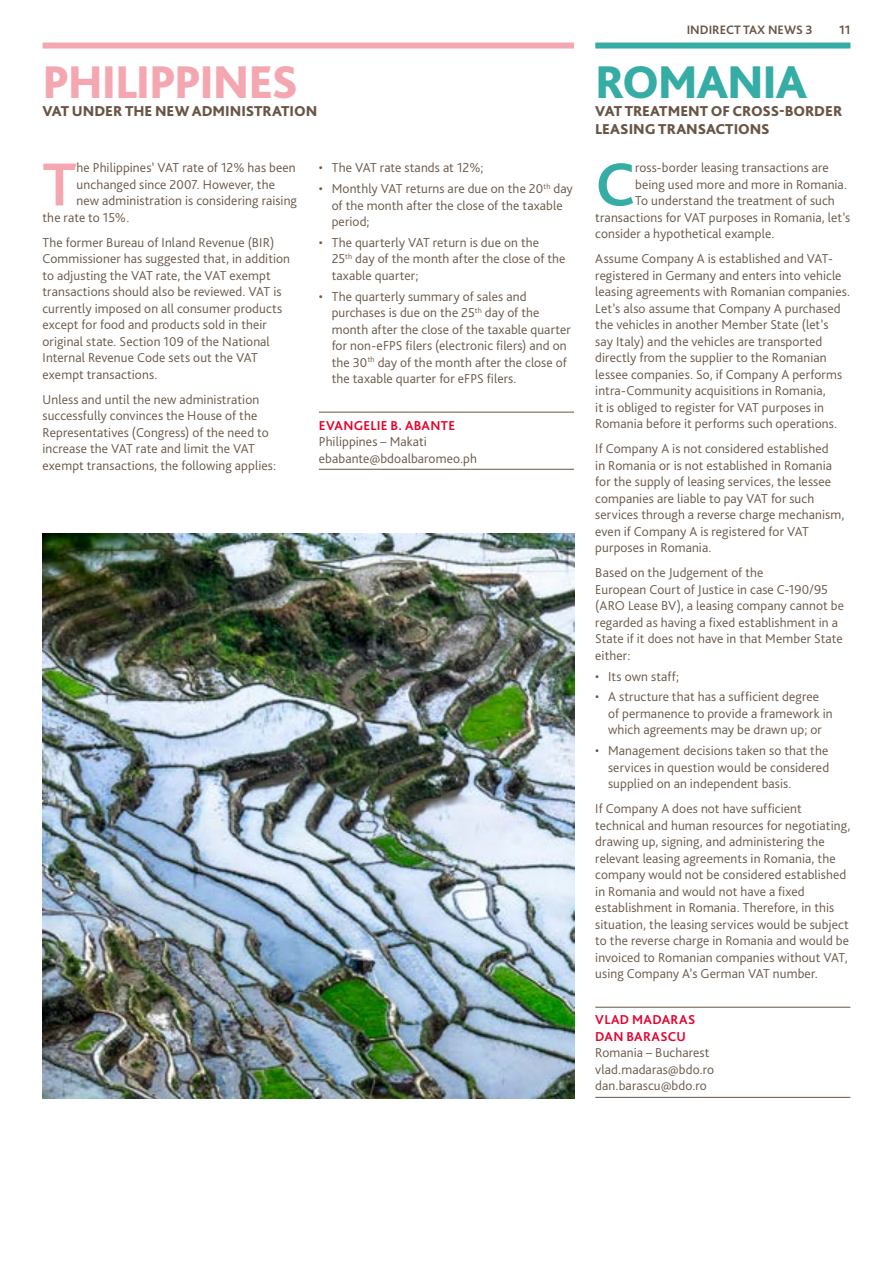
<style>
.page{position:relative;width:893px;height:1263px;background:#fff}
.page>*{position:absolute;margin:0;border:0;box-sizing:border-box;transform-origin:0 0}
.t1{font:700 63.6px "Bliss Pro";color:#35aca4}
.t2{font:700 63.6px "Bliss Pro";color:#f4a7b0}
.t3{font:800 48px "Bliss Pro";letter-spacing:-.03em;color:#f4a7b0}
.t4{font:800 48px "Bliss Pro";letter-spacing:-.025em;color:#35aca4}
.t5{font:800 15px/18px "Bliss Pro";letter-spacing:-.005em;color:#685546}
.t6{font:300 13.5px/16.5px "Bliss Pro";letter-spacing:.01em;color:#685546}
.t7{font:700 13.5px/16.5px "Bliss Pro";letter-spacing:.02em;color:#e4032e}
.t8{font:700 12.75px "Bliss Pro";color:#685546}
</style>
<div class="page">
<div style="left:595px;top:43px;width:255px;height:6px;background:#35aca4"></div>
<hr style="left:595px;top:1007px;width:255px;height:1px;background:#685546">
<hr style="left:595px;top:1097px;width:255px;height:1px;background:#685546">
<div style="left:43px;top:43px;width:531px;height:6px;background:#f4a7b0"></div>
<hr style="left:319px;top:412px;width:255px;height:1px;background:#685546">
<hr style="left:319px;top:469px;width:255px;height:1px;background:#685546">
<img style="left:43px;top:533px;width:531px;height:565px">
<h2 class="t3" style="left:43px;top:52px;width:257px">PHILIPPINES</h2>
<p class="t5" style="left:43px;top:102px;width:276px">VAT UNDER THE NEW ADMINISTRATION</p>
<h1 class="t2" style="left:43px;top:145px;width:36px">T</h1>
<p class="t6" style="left:77px;top:159px;width:221px">he Philippines’ VAT rate of 12% has been</p>
<p class="t6" style="left:77px;top:176px;width:200px">unchanged since 2007. However, the</p>
<p class="t6" style="left:77px;top:192px;width:222px">new administration is considering raising</p>
<p class="t6" style="left:43px;top:209px;width:88px">the rate to 15%.</p>
<p class="t6" style="left:43px;top:234px;width:249px">The former Bureau of Inland Revenue (BIR)<br>Commissioner has suggested that, in addition to adjusting the VAT rate, the VAT exempt transactions should also be reviewed. VAT is currently imposed on all consumer products except for food and products sold in their original state. Section 109 of the National Internal Revenue Code sets out the VAT exempt transactions.</p>
<p class="t6" style="left:43px;top:391px;width:235px">Unless and until the new administration successfully convinces the House of the Representatives (Congress) of the need to increase the VAT rate and limit the VAT exempt transactions, the following applies:</p>
<p class="t6" style="left:319px;top:159px;width:166px">• The VAT rate stands at 12%;</p>
<p class="t6" style="left:332px;top:180px;width:243px;text-indent:-13px">• Monthly VAT returns are due on the 20<sup>th</sup> day of the month after the close of the taxable period;</p>
<p class="t6" style="left:332px;top:234px;width:235px;text-indent:-13px">• The quarterly VAT return is due on the<br>25<sup>th</sup> day of the month after the close of the taxable quarter;</p>
<p class="t6" style="left:332px;top:288px;width:241px;text-indent:-13px">• The quarterly summary of sales and purchases is due on the 25<sup>th</sup> day of the month after the close of the taxable quarter for non-eFPS filers (electronic filers) and on the 30<sup>th</sup> day of the month after the close of the taxable quarter for eFPS filers.</p>
<p class="t7" style="left:319px;top:416px;width:138px">EVANGELIE B. ABANTE</p>
<p class="t6" style="left:319px;top:433px;width:160px">Philippines – Makati ebabante@bdoalbaromeo.ph</p>
<p class="t8" style="left:687px;top:22px;width:128px">INDIRECT TAX NEWS 3</p>
<p class="t8" style="left:839px;top:22px;width:13px">11</p>
<h2 class="t4" style="left:595px;top:52px;width:213px">ROMANIA</h2>
<p class="t5" style="left:595px;top:102px;width:249px">VAT TREATMENT OF CROSS-BORDER<br>LEASING TRANSACTIONS</p>
<h1 class="t1" style="left:595px;top:145px;width:41px">C</h1>
<p class="t6" style="left:635px;top:159px;width:195px">ross-border leasing transactions are</p>
<p class="t6" style="left:635px;top:176px;width:213px">being used more and more in Romania.</p>
<p class="t6" style="left:635px;top:192px;width:201px">To understand the treatment of such</p>
<p class="t6" style="left:595px;top:209px;width:257px">transactions for VAT purposes in Romania, let’s</p>
<p class="t6" style="left:595px;top:225px;width:181px">consider a hypothetical example.</p>
<p class="t6" style="left:595px;top:250px;width:256px">Assume Company A is established and VAT&shy;registered in Germany and enters into vehicle leasing agreements with Romanian companies.<br>Let’s also assume that Company A purchased the vehicles in another Member State (let’s<br>say Italy) and the vehicles are transported directly from the supplier to the Romanian lessee companies. So, if Company A performs intra-Community acquisitions in Romania,<br>it is obliged to register for VAT purposes in Romania before it performs such operations.</p>
<p class="t6" style="left:595px;top:440px;width:251px">If Company A is not considered established<br>in Romania or is not established in Romania for the supply of leasing services, the lessee companies are liable to pay VAT for such services through a reverse charge mechanism, even if Company A is registered for VAT purposes in Romania.</p>
<p class="t6" style="left:595px;top:564px;width:250px">Based on the Judgement of the<br>European Court of Justice in case C-190/95 (ARO Lease BV), a leasing company cannot be regarded as having a fixed establishment in a State if it does not have in that Member State either:</p>
<p class="t6" style="left:595px;top:668px;width:85px">• Its own staff;</p>
<p class="t6" style="left:608px;top:688px;width:226px;text-indent:-13px">• A structure that has a sufficient degree of permanence to provide a framework in which agreements may be drawn up; or</p>
<p class="t6" style="left:608px;top:742px;width:223px;text-align:justify;text-indent:-13px">• Management decisions taken so that the services in question would be considered supplied on an independent basis.</p>
<p class="t6" style="left:595px;top:800px;width:257px">If Company A does not have sufficient technical and human resources for negotiating, drawing up, signing, and administering the relevant leasing agreements in Romania, the company would not be considered established in Romania and would not have a fixed establishment in Romania. Therefore, in this situation, the leasing services would be subject to the reverse charge in Romania and would be invoiced to Romanian companies without VAT, using Company A’s German VAT number.</p>
<p class="t7" style="left:595px;top:1011px;width:101px">VLAD MADARAS<br>DAN BARASCU</p>
<p class="t6" style="left:595px;top:1044px;width:120px">Romania – Bucharest vlad.madaras@bdo.ro dan.barascu@bdo.ro</p>
</div>
